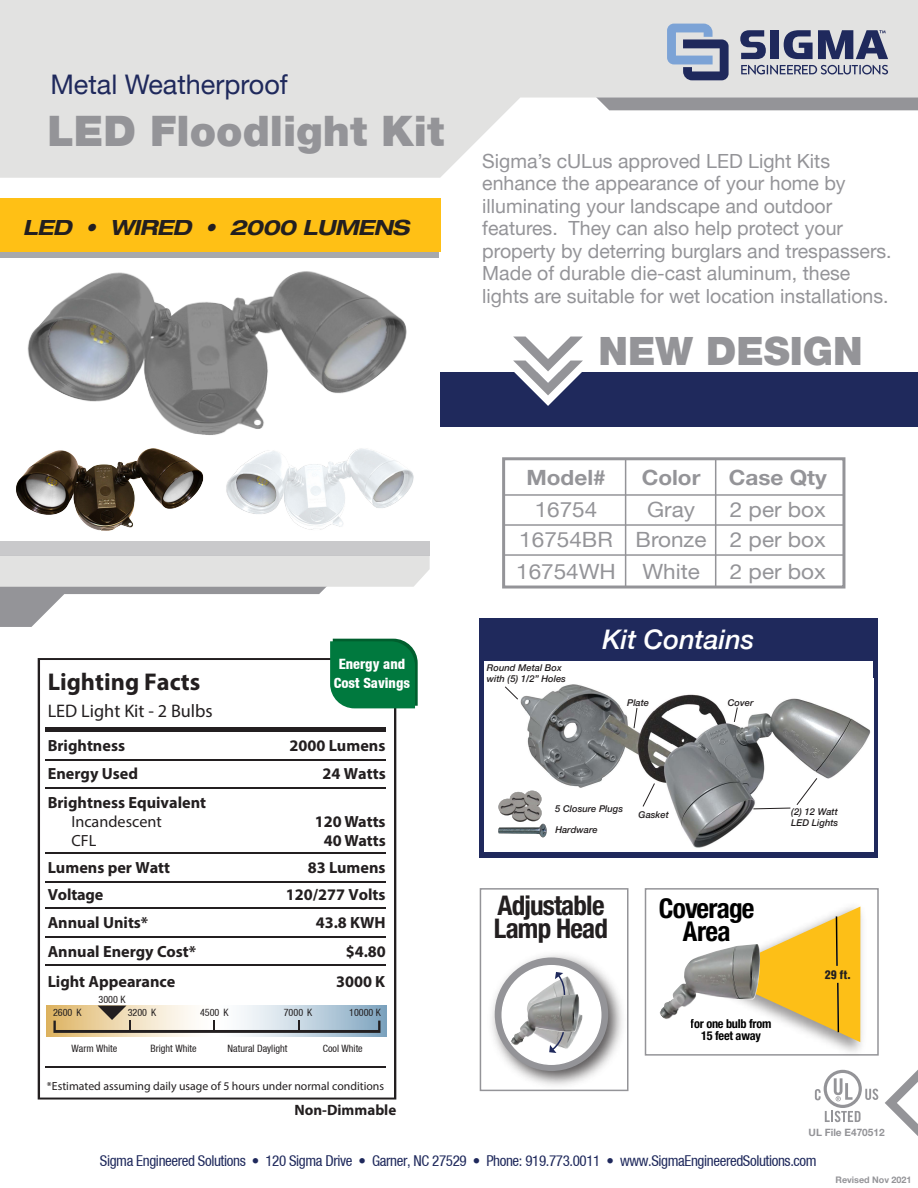
<style>
.page{position:relative;width:918px;height:1188px;background:#fff}
.page>*{position:absolute;margin:0;border:0;box-sizing:border-box;transform-origin:0 0}
.t1{font:900 42px "Helvetica Neue";color:#949498}
.t2{font:900 39px "Helvetica Neue";color:#949498}
.t3{font:700 condensed 27.3px/23.2px "Helvetica Neue LT Std";letter-spacing:-.03em;color:#000;text-align:center}
.t4{font:700 condensed 27.15px/23.1px "Helvetica Neue LT Std";letter-spacing:-.03em;color:#231f20}
.t5{font:27px "Helvetica Neue";color:#1f295c}
.t6{font:italic 500 27px "Helvetica Neue";color:#fff}
.t7{font:700 24.3px "Myriad Pro";color:#231f20}
.t8{font:21px/30.8px "Helvetica Neue";color:#949498;text-align:justify;scale:1.07 1}
.t9{font:italic 700 expanded 21px "Helvetica Neue LT Std";letter-spacing:-.03em;color:#231f20}
.t10{font:700 21px "Helvetica Neue";color:#949498;scale:1.07 1}
.t11{font:19.5px/22.5px "Helvetica Neue";color:#949498}
.t12{font:18.3px "Myriad Pro";color:#231f20}
.t13{font:700 16.2px/27.3px "Myriad Pro";color:#231f20}
.t14{font:16.2px/19px "Myriad Pro";color:#231f20}
.t15{font:condensed 15px "Helvetica Neue";letter-spacing:-.025em;color:#1f295c}
.t16{font:700 15px "Myriad Pro";color:#231f20}
.t17{font:800 condensed 14.25px/18.3px "Helvetica Neue";color:#fff;text-align:center}
.t18{font:700 condensed 12.3px/12px "Helvetica Neue LT Std";letter-spacing:-.02em;color:#000;text-align:center}
.t19{font:11.85px "Myriad Pro";color:#231f20}
.t20{font:900 condensed 11.7px "Helvetica";color:#231f20}
.t21{font:condensed 10.2px "Helvetica Neue";color:#231f20}
.t22{font:700 10.05px "Helvetica Neue";color:#949498}
.t23{font:italic 500 9.3px/11.1px "Helvetica Neue";color:#231f20}
.t24{font:700 9px "Helvetica Neue";color:#949498}
</style>
<div class="page">
<div style="left:440px;top:372px;width:478px;height:54px;background:#1f295c"></div>
<svg style="left:0;top:0;width:918px;height:178px;fill:#e2e2e1"></svg>
<svg style="left:885px;top:1070px;width:33px;height:66px"></svg>
<svg style="left:513px;top:337px;width:70px;height:69px"></svg>
<svg style="left:815px;top:1070px;width:63px;height:52px"></svg>
<svg style="left:0;top:556px;width:430px;height:71px"></svg>
<div style="left:502px;top:457px;width:343px;height:132px;border:3px solid #949498"></div>
<hr style="left:504px;top:494px;width:340px;height:2px;background:#949498">
<hr style="left:504px;top:524px;width:340px;height:2px;background:#949498">
<hr style="left:504px;top:554px;width:340px;height:2px;background:#949498">
<hr style="left:625px;top:459px;width:1px;height:128px;background:#949498">
<hr style="left:715px;top:459px;width:1px;height:128px;background:#949498">
<div style="left:0;top:541px;width:430px;height:15px;background:#c9c9cb"></div>
<svg style="left:38px;top:658px;width:358px;height:442px"></svg>
<div style="left:45px;top:727px;width:341px;height:5px;background:#231f20"></div>
<hr style="left:45px;top:881px;width:341px;height:2px;background:#231f20">
<hr style="left:45px;top:852px;width:341px;height:2px;background:#231f20">
<hr style="left:45px;top:759px;width:341px;height:2px;background:#231f20">
<hr style="left:45px;top:788px;width:341px;height:1px;background:#231f20">
<hr style="left:45px;top:907px;width:341px;height:2px;background:#231f20">
<hr style="left:45px;top:964px;width:341px;height:2px;background:#231f20">
<hr style="left:45px;top:936px;width:341px;height:2px;background:#231f20">
<hr style="left:45px;top:1066px;width:341px;height:2px;background:#231f20">
<svg style="left:330px;top:639px;width:88px;height:69px;background:#0b7d45"></svg>
<svg style="left:47px;top:1006px;width:339px;height:31px"></svg>
<svg style="left:53px;top:1006px;width:327px;height:27px"></svg>
<div style="left:0;top:205px;width:438px;height:53px;background:#a7a9ac"></div>
<div style="left:0;top:199px;width:441px;height:53px;background:#ffc015"></div>
<div style="left:645px;top:888px;width:234px;height:168px;border:2px solid #949498"></div>
<img style="left:692px;top:906px;width:180px;height:150px">
<svg style="left:713px;top:907px;width:147px;height:135px"></svg>
<img style="left:659px;top:944px;width:101px;height:75px">
<div style="left:480px;top:618px;width:398px;height:240px;background:#1f295c"></div>
<div style="left:485px;top:661px;width:388px;height:191px;background:#fff"></div>
<img style="left:520px;top:684px;width:351px;height:164px">
<svg style="left:505px;top:686px;width:13px;height:14px"></svg>
<svg style="left:633px;top:707px;width:5px;height:22px"></svg>
<svg style="left:642px;top:783px;width:13px;height:24px"></svg>
<svg style="left:733px;top:707px;width:5px;height:16px"></svg>
<img style="left:498px;top:827px;width:50px;height:12px">
<img style="left:498px;top:783px;width:58px;height:44px">
<svg style="left:753px;top:777px;width:65px;height:33px"></svg>
<img style="left:27px;top:271px;width:380px;height:164px">
<img style="left:16px;top:448px;width:188px;height:83px">
<img style="left:226px;top:448px;width:188px;height:82px">
<img style="left:479px;top:924px;width:149px;height:168px">
<svg style="left:495px;top:958px;width:113px;height:113px"></svg>
<img style="left:510px;top:994px;width:69px;height:51px">
<div style="left:480px;top:888px;width:149px;height:203px;border:2px solid #949498"></div>
<svg style="left:740px;top:30px;width:26px;height:29px"></svg>
<div style="left:770px;top:30px;width:9px;height:29px;background:#1f295c"></div>
<svg style="left:741px;top:65px;width:147px;height:9px"></svg>
<svg style="left:667px;top:24px;width:62px;height:56px;background:#8c9ab7"></svg>
<svg style="left:784px;top:30px;width:104px;height:29px;background:#69708f"></svg>
<h3 class="t5" style="left:50px;top:69px;width:239px">Metal Weatherproof</h3>
<h1 class="t1" style="left:47px;top:106px;width:398px">LED Floodlight Kit</h1>
<p class="t9" style="left:23px;top:214px;width:388px">LED • WIRED • 2000 LUMENS</p>
<p class="t11" style="left:482px;top:149px;width:411px">Sigma’s cULus approved LED Light Kits enhance the appearance of your home by illuminating your landscape and outdoor features. They can also help protect your property by deterring burglars and trespassers.<br>Made of durable die-cast aluminum, these lights are suitable for wet location installations.</p>
<h2 class="t2" style="left:598px;top:328px;width:266px">NEW DESIGN</h2>
<p class="t7" style="left:48px;top:666px;width:154px">Lighting Facts</p>
<p class="t12" style="left:48px;top:699px;width:167px">LED Light Kit - 2 Bulbs</p>
<p class="t13" style="left:48px;top:731px;width:92px;line-height:28.5px">Brightness<br>Energy Used</p>
<p class="t13" style="left:48px;top:788px;width:160px">Brightness Equivalent</p>
<p class="t14" style="left:72px;top:812px;width:92px">Incandescent<br>CFL</p>
<p class="t13" style="left:48px;top:853px;width:124px;line-height:27.8px">Lumens per Watt<br>Voltage</p>
<p class="t13" style="left:48px;top:908px;width:102px">Annual Units*</p>
<p class="t13" style="left:48px;top:938px;width:150px">Annual Energy Cost*</p>
<p class="t13" style="left:48px;top:967px;width:129px">Light Appearance</p>
<p class="t21" style="left:99px;top:994px;width:28px">3000 K</p>
<p class="t17" style="left:334px;top:655px;width:78px">Energy and<br>Cost Savings</p>
<p class="t13" style="left:289px;top:731px;width:98px;line-height:28.5px;text-align:right">2000 Lumens<br>24 Watts</p>
<p class="t13" style="left:315px;top:807px;width:72px">120 Watts</p>
<p class="t13" style="left:286px;top:826px;width:101px;text-align:right">40 Watts<br>83 Lumens<br>120/277 Volts<br>43.8 KWH</p>
<p class="t13" style="left:336px;top:937px;width:51px;line-height:29.4px;text-align:center">$4.80<br>3000 K</p>
<p class="t21" style="left:53px;top:1006px;width:30px">2600 K</p>
<p class="t21" style="left:128px;top:1006px;width:30px">3200 K</p>
<p class="t21" style="left:200px;top:1006px;width:30px">4500 K</p>
<p class="t21" style="left:284px;top:1006px;width:30px">7000 K</p>
<p class="t21" style="left:349px;top:1006px;width:33px">10000 K</p>
<p class="t21" style="left:72px;top:1042px;width:47px">Warm White</p>
<p class="t21" style="left:151px;top:1042px;width:47px">Bright White</p>
<p class="t21" style="left:228px;top:1042px;width:61px">Natural Daylight</p>
<p class="t21" style="left:323px;top:1042px;width:41px">Cool White</p>
<p class="t19" style="left:47px;top:1079px;width:339px">*Estimated assuming daily usage of 5 hours under normal conditions</p>
<p class="t16" style="left:294px;top:1100px;width:103px">Non-Dimmable</p>
<p class="t10" style="left:526px;top:464px;width:76px">Model#</p>
<p class="t10" style="left:642px;top:464px;width:56px">Color</p>
<p class="t10" style="left:729px;top:464px;width:93px">Case Qty</p>
<p class="t8" style="left:535px;top:494px;width:60px">16754</p>
<p class="t8" style="left:647px;top:494px;width:46px">Gray</p>
<p class="t8" style="left:730px;top:494px;width:91px">2 per box 2 per box 2 per box</p>
<p class="t8" style="left:516px;top:524px;width:95px;line-height:31.5px">16754BR<br>16754WH</p>
<p class="t8" style="left:636px;top:524px;width:68px;line-height:31.5px;text-align:center">Bronze<br>White</p>
<p class="t23" style="left:487px;top:662px;width:80px">Round Metal Box with (5) 1/2” Holes</p>
<h3 class="t6" style="left:602px;top:624px;width:154px">Kit Contains</h3>
<p class="t23" style="left:627px;top:697px;width:24px">Plate</p>
<p class="t23" style="left:728px;top:697px;width:27px">Cover</p>
<p class="t23" style="left:555px;top:803px;width:69px">5 Closure Plugs</p>
<p class="t23" style="left:555px;top:824px;width:44px">Hardware</p>
<p class="t23" style="left:639px;top:809px;width:32px">Gasket</p>
<p class="t23" style="left:791px;top:806px;width:49px">(2) 12 Watt<br>LED Lights</p>
<h3 class="t4" style="left:494px;top:894px;width:116px">Adjustable<br>Lamp Head</h3>
<h3 class="t3" style="left:659px;top:896px;width:97px">Coverage<br>Area</h3>
<p class="t18" style="left:691px;top:1017px;width:82px">for one bulb from<br>15 feet away</p>
<p class="t20" style="left:825px;top:967px;width:28px;rotate:1deg">29 ft.</p>
<p class="t22" style="left:809px;top:1126px;width:78px">UL File E470512</p>
<p class="t15" style="left:100px;top:1152px;width:718px">Sigma Engineered Solutions • 120 Sigma Drive • Garner, NC 27529 • Phone: 919.773.0011 • www.SigmaEngineeredSolutions.com</p>
<p class="t24" style="left:836px;top:1174px;width:78px">Revised Nov 2021</p>
</div>
